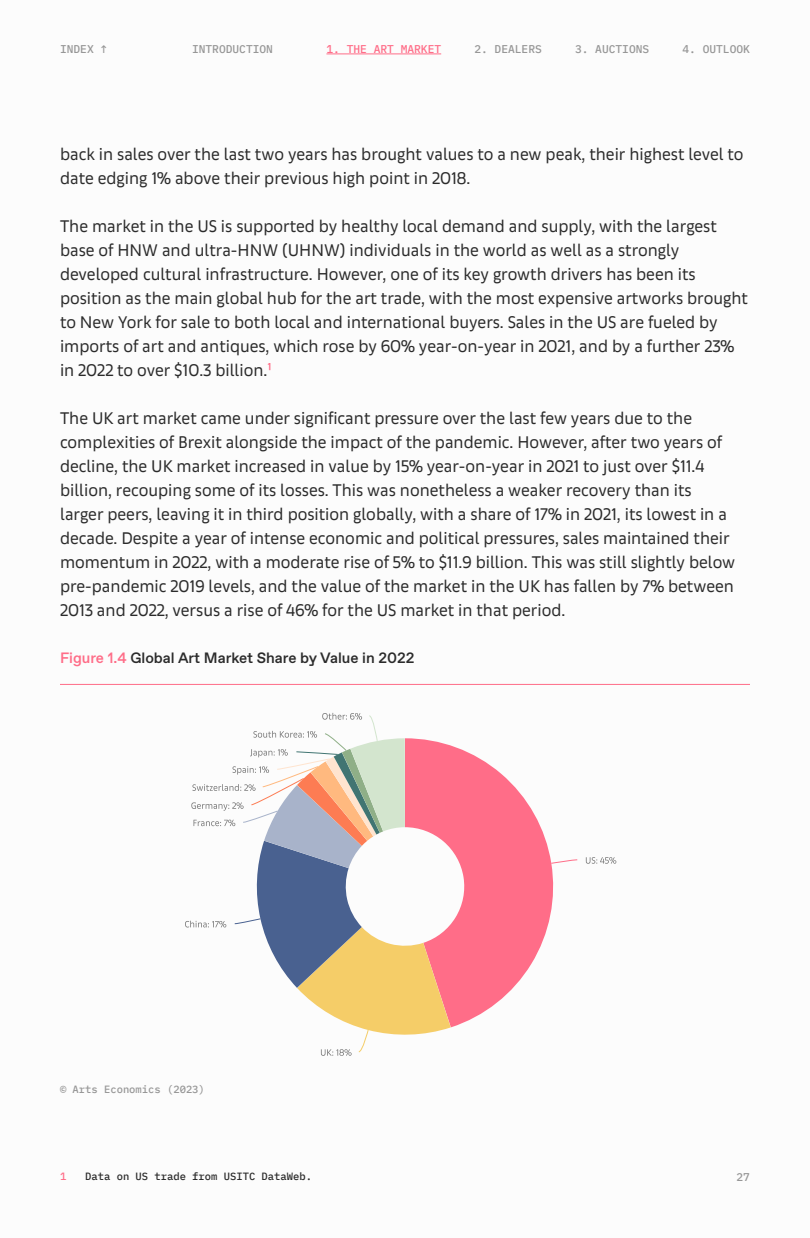
<style>
.page{position:relative;width:810px;height:1238px;background:#fff}
.page>*{position:absolute;margin:0;border:0;box-sizing:border-box;transform-origin:0 0}
.t1{font:18px/24px "Art Basel Text";color:#2b2b2b}
.t2{font:500 15px "Favorit Pro";color:#2b2b2b}
.t3{font:500 11.25px "IBM Plex Mono";color:#979797}
.t4{font:500 11.25px "IBM Plex Mono";color:#ff6d88}
.t5{font:500 10.5px "IBM Plex Mono";color:#2b2b2b}
.t6{font:500 10.5px "IBM Plex Mono";color:#979797}
.t7{font:500 10.5px "IBM Plex Mono";color:#ff6d88}
.s1{color:#ff6d88}
</style>
<div class="page">
<hr style="left:60px;top:684px;width:690px;height:1px;background:#ff6d88">
<svg style="left:451px;top:745px;width:103px;height:282px;fill:#ff6d88"></svg>
<svg style="left:551px;top:859px;width:27px;height:5px"></svg>
<svg style="left:586px;top:857px;width:30px;height:6px"></svg>
<svg style="left:185px;top:713px;width:266px;height:342px"></svg>
<hr style="left:326px;top:53px;width:115px;height:1px;background:#ff6d88">
<p class="t3" style="left:60px;top:40px;width:49px">INDEX ↑</p>
<p class="t3" style="left:192px;top:40px;width:82px">INTRODUCTION</p>
<p class="t4" style="left:326px;top:40px;width:116px">1. THE ART MARKET</p>
<p class="t3" style="left:474px;top:40px;width:69px">2. DEALERS</p>
<p class="t3" style="left:575px;top:40px;width:76px">3. AUCTIONS</p>
<p class="t3" style="left:682px;top:40px;width:69px">4. OUTLOOK</p>
<p class="t1" style="left:60px;top:142px;width:685px">back in sales over the last two years has brought values to a new peak, their highest level to date edging 1% above their previous high point in 2018.</p>
<p class="t1" style="left:60px;top:214px;width:689px">The market in the US is supported by healthy local demand and supply, with the largest base of HNW and ultra-HNW (UHNW) individuals in the world as well as a strongly developed cultural infrastructure. However, one of its key growth drivers has been its position as the main global hub for the art trade, with the most expensive artworks brought to New York for sale to both local and international buyers. Sales in the US are fueled by imports of art and antiques, which rose by 60% year-on-year in 2021, and by a further 23% in 2022 to over $10.3 billion.<span class="s1">¹</span></p>
<p class="t1" style="left:60px;top:406px;width:677px">The UK art market came under significant pressure over the last few years due to the complexities of Brexit alongside the impact of the pandemic. However, after two years of decline, the UK market increased in value by 15% year-on-year in 2021 to just over $11.4 billion, recouping some of its losses. This was nonetheless a weaker recovery than its larger peers, leaving it in third position globally, with a share of 17% in 2021, its lowest in a decade. Despite a year of intense economic and political pressures, sales maintained their momentum in 2022, with a moderate rise of 5% to $11.9 billion. This was still slightly below pre-pandemic 2019 levels, and the value of the market in the UK has fallen by 7% between 2013 and 2022, versus a rise of 46% for the US market in that period.</p>
<p class="t2" style="left:60px;top:648px;width:356px"><span class="s1">Figure 1.4</span> Global Art Market Share by Value in 2022</p>
<p class="t6" style="left:60px;top:1081px;width:146px">© Arts Economics (2023)</p>
<p class="t7" style="left:60px;top:1168px;width:8px">1</p>
<p class="t5" style="left:85px;top:1168px;width:228px">Data on US trade from USITC DataWeb.</p>
<p class="t3" style="left:736px;top:1168px;width:15px">27</p>
</div>
